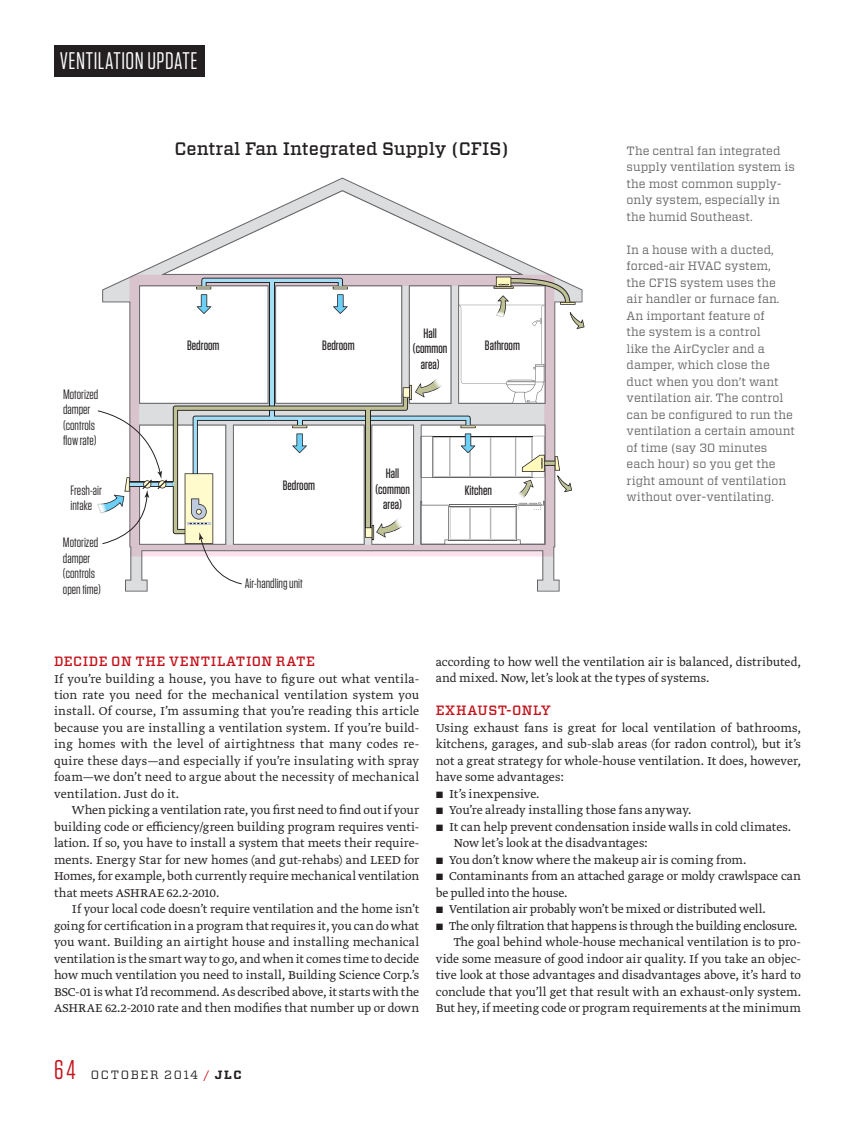
<style>
.page{position:relative;width:864px;height:1134px;background:#fff}
.page>*{position:absolute;margin:0;border:0;box-sizing:border-box;transform-origin:0 0}
.t1{font:27px "Tungsten";color:#c4121a}
.t2{font:24px "Tungsten";letter-spacing:.02em;color:#fff}
.t3{font:500 18px "Vitesse";color:#231f20}
.t4{font:300 13.5px/16.5px "Greta Text Std";color:#231f20;text-align:justify}
.t5{font:13.5px/15.5px "Tungsten";color:#231f20}
.t6{font:500 13.5px/15.5px "Tungsten";color:#231f20;text-align:center}
.t7{font:500 13.5px "Vitesse";letter-spacing:.045em;color:#c4121a}
.t8{font:12px/16.5px "Vitesse";color:#636366}
.t9{font:12px "Vitesse";letter-spacing:.13em;color:#231f20}
.s1{font-weight:400}
.s2{color:#c4121a}
.s3{font-weight:700}
</style>
<div class="page">
<div style="left:54px;top:45px;width:151px;height:32px;background:#231f20"></div>
<img style="left:125px;top:177px;width:435px;height:415px">
<svg style="left:97px;top:277px;width:488px;height:307px"></svg>
<h2 class="t2" style="left:60px;top:48px;width:139px">VENTILATION UPDATE</h2>
<p class="t5" style="left:63px;top:387px;width:37px">Motorized damper (controls flow rate)</p>
<p class="t5" style="left:70px;top:483px;width:33px">Fresh-air intake</p>
<p class="t5" style="left:63px;top:535px;width:40px">Motorized damper (controls open time)</p>
<h3 class="t3" style="left:174px;top:137px;width:336px">Central Fan Integrated Supply (CFIS)</h3>
<p class="t8" style="left:627px;top:142px;width:170px">The central fan integrated supply ventilation system is the most common supply&shy;only system, especially in the humid Southeast.</p>
<p class="t8" style="left:627px;top:241px;width:170px">In a house with a ducted, forced-air HVAC system,<br>the CFIS system uses the air handler or furnace fan.<br>An important feature of<br>the system is a control<br>like the AirCycler and a damper, which close the duct when you don’t want ventilation air. The control can be configured to run the ventilation a certain amount of time (say 30 minutes each hour) so you get the right amount of ventilation without over-ventilating.</p>
<p class="t6" style="left:413px;top:326px;width:36px">Hall (common area)</p>
<p class="t6" style="left:187px;top:338px;width:34px">Bedroom</p>
<p class="t6" style="left:322px;top:338px;width:34px">Bedroom</p>
<p class="t6" style="left:485px;top:338px;width:37px">Bathroom</p>
<p class="t6" style="left:375px;top:466px;width:36px">Hall (common area)</p>
<p class="t6" style="left:283px;top:478px;width:34px">Bedroom</p>
<p class="t6" style="left:465px;top:483px;width:29px">Kitchen</p>
<p class="t5" style="left:245px;top:576px;width:60px">Air-handling unit</p>
<p class="t7" style="left:54px;top:652px;width:263px">DECIDE ON THE VENTILATION RATE</p>
<p class="t4" style="left:54px;top:671px;width:367px">If you’re building a house, you have to figure out what ventila&shy;tion rate you need for the mechanical ventilation system you install. Of course, I’m assuming that you’re reading this article because you are installing a ventilation system. If you’re build&shy;ing homes with the level of airtightness that many codes re&shy;quire these days—and especially if you’re insulating with spray foam—we don’t need to argue about the necessity of mechanical ventilation. Just do it.</p>
<p class="t4" style="left:54px;top:803px;width:367px;text-indent:18px">When picking a ventilation rate, you first need to find out if your building code or efficiency/green building program requires venti&shy;lation. If so, you have to install a system that meets their require&shy;ments. Energy Star for new homes (and gut-rehabs) and LEED for Homes, for example, both currently require mechanical ventilation that meets ASHRAE 62.2-2010.</p>
<p class="t4" style="left:54px;top:902px;width:367px;text-indent:18px">If your local code doesn’t require ventilation and the home isn’t going for certification in a program that requires it, you can do what you want. Building an airtight house and installing mechanical ventilation is the smart way to go, and when it comes time to decide how much ventilation you need to install, Building Science Corp.’s BSC-01 is what I’d recommend. As described above, it starts with the ASHRAE 62.2-2010 rate and then modifies that number up or down</p>
<p class="t4" style="left:436px;top:654px;width:367px">according to how well the ventilation air is balanced, distributed, and mixed. Now, let’s look at the types of systems.</p>
<p class="t7" style="left:436px;top:702px;width:117px">EXHAUST-ONLY</p>
<p class="t4" style="left:436px;top:720px;width:367px">Using exhaust fans is great for local ventilation of bathrooms, kitchens, garages, and sub-slab areas (for radon control), but it’s not a great strategy for whole-house ventilation. It does, however, have some advantages:</p>
<p class="t4" style="left:436px;top:786px;width:105px"><span class="s1">▪</span> It’s inexpensive.</p>
<p class="t4" style="left:436px;top:803px;width:257px"><span class="s1">▪</span> You’re already installing those fans anyway.</p>
<p class="t4" style="left:454px;top:819px;width:339px;text-indent:-18px"><span class="s1">▪</span> It can help prevent condensation inside walls in cold climates.<br>Now let’s look at the disadvantages:</p>
<p class="t4" style="left:436px;top:852px;width:312px"><span class="s1">▪</span> You don’t know where the makeup air is coming from.</p>
<p class="t4" style="left:436px;top:869px;width:367px"><span class="s1">▪</span> Contaminants from an attached garage or moldy crawlspace can be pulled into the house.</p>
<p class="t4" style="left:436px;top:902px;width:332px"><span class="s1">▪</span> Ventilation air probably won’t be mixed or distributed well.</p>
<p class="t4" style="left:436px;top:918px;width:367px;text-align:right"><span class="s1">▪</span> The only filtration that happens is through the building enclosure.<br>The goal behind whole-house mechanical ventilation is to pro&shy;vide some measure of good indoor air quality. If you take an objec&shy;tive look at those advantages and disadvantages above, it’s hard to conclude that you’ll get that result with an exhaust-only system.<br>But hey, if meeting code or program requirements at the minimum</p>
<h1 class="t1" style="left:54px;top:1055px;width:23px">64</h1>
<p class="t9" style="left:91px;top:1066px;width:152px">OCTOBER 2014 <span class="s2">/</span> <span class="s3">JLC</span></p>
</div>
